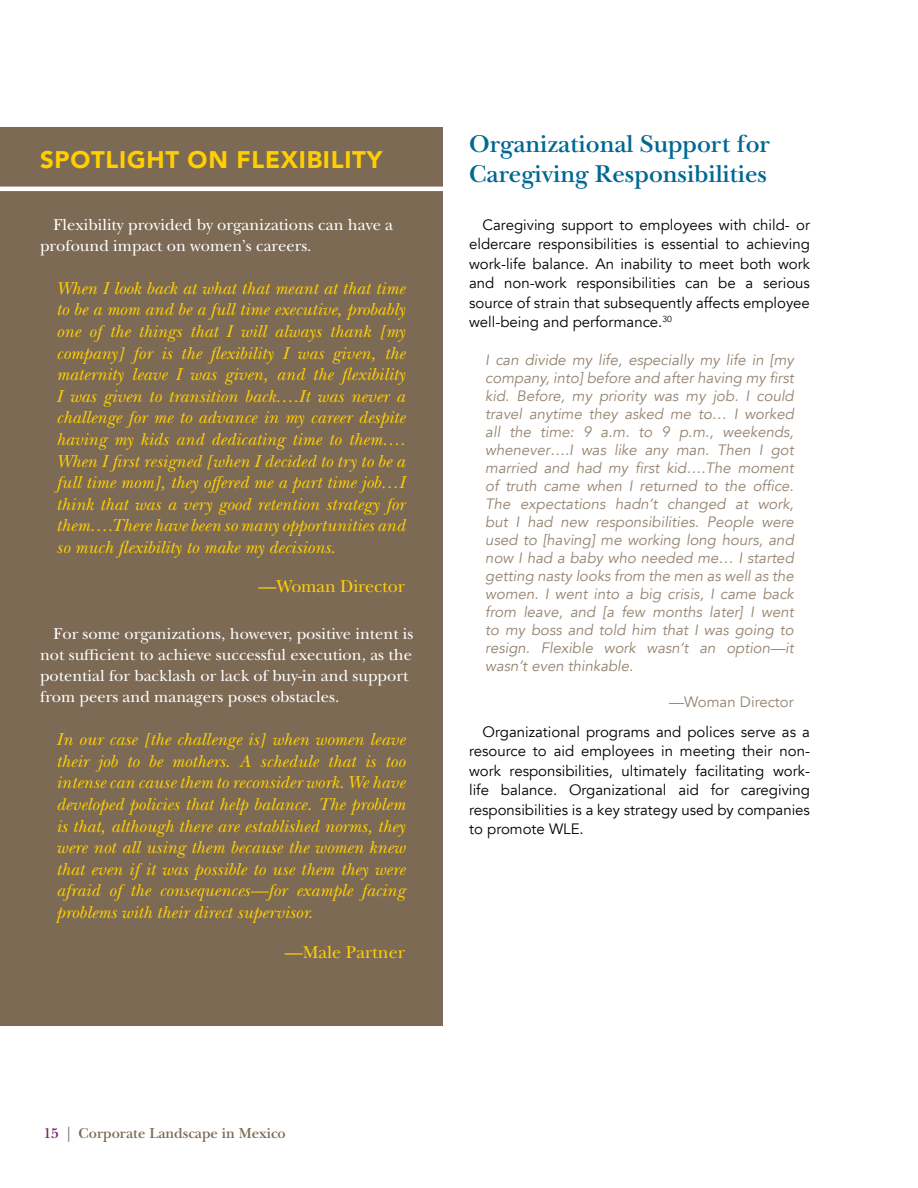
<style>
.page{position:relative;width:918px;height:1188px;background:#fff}
.page>*{position:absolute;margin:0;border:0;box-sizing:border-box;transform-origin:0 0}
.t1{font:600 25.5px/30.6px "New Baskerville ITC Pro";color:#006892}
.t2{font:900 24px "Avenir LT";letter-spacing:.03em;color:#ffcf01}
.t3{font:italic 18px/21.6px "New Baskerville ITC Pro";color:#ffcf01;text-align:justify}
.t4{font:18px "New Baskerville ITC Pro";letter-spacing:-.01em;color:#ffcf01}
.t5{font:16.5px/21px "New Baskerville ITC Pro";color:#fff}
.t6{font:italic 15px/18px "Avenir";color:#948370;text-align:justify}
.t7{font:15px/19.5px "Avenir";color:#000;text-align:justify}
.t8{font:600 15px "New Baskerville ITC Pro";color:#7c6a55}
.t9{font:15px "Avenir";color:#948370}
.s1{color:#77226c}
</style>
<div class="page">
<div style="left:0;top:127px;width:442px;height:899px;background:#7c6a55"></div>
<hr style="left:0;top:187px;width:449px;height:4px;background:#fff">
<h2 class="t2" style="left:40px;top:145px;width:344px">SPOTLIGHT ON FLEXIBILITY</h2>
<p class="t5" style="left:40px;top:214px;width:355px;text-indent:13px">Flexibility provided by organizations can have a profound impact on women’s careers.</p>
<p class="t3" style="left:56px;top:277px;width:350px">When I look back at what that meant at that time to be a mom and be a full time executive, probably one of the things that I will always thank [my company] for is the flexibility I was given, the maternity leave I was given, and the flexibility I was given to transition back….It was never a challenge for me to advance in my career despite having my kids and dedicating time to them….<br>When I first resigned [when I decided to try to be a full time mom], they offered me a part time job…I think that was a very good retention strategy for them….There have been so many opportunities and so much flexibility to make my decisions.</p>
<p class="t4" style="left:259px;top:576px;width:148px">—Woman Director</p>
<p class="t5" style="left:40px;top:623px;width:375px;text-indent:13px">For some organizations, however, positive intent is not sufficient to achieve successful execution, as the potential for backlash or lack of buy-in and support from peers and managers poses obstacles.</p>
<p class="t3" style="left:56px;top:729px;width:350px">In our case [the challenge is] when women leave their job to be mothers. A schedule that is too intense can cause them to reconsider work. We have developed policies that help balance. The problem is that, although there are established norms, they were not all using them because the women knew that even if it was possible to use them they were afraid of the consequences—for example facing problems with their direct supervisor.</p>
<p class="t4" style="left:285px;top:942px;width:122px">—Male Partner</p>
<h1 class="t1" style="left:469px;top:128px;width:302px">Organizational Support for<br>Caregiving Responsibilities</h1>
<p class="t7" style="left:469px;top:215px;width:342px;text-indent:14px">Caregiving support to employees with child- or eldercare responsibilities is essential to achieving work-life balance. An inability to meet both work and non-work responsibilities can be a serious source of strain that subsequently affects employee well-being and performance.<sup>30</sup></p>
<p class="t6" style="left:485px;top:351px;width:310px">I can divide my life, especially my life in [my company, into] before and after having my first kid. Before, my priority was my job. I could travel anytime they asked me to… I worked all the time: 9 a.m. to 9 p.m., weekends, whenever….I was like any man. Then I got married and had my first kid….The moment of truth came when I returned to the office.<br>The expectations hadn’t changed at work, but I had new responsibilities. People were used to [having] me working long hours, and now I had a baby who needed me… I started getting nasty looks from the men as well as the women. I went into a big crisis, I came back from leave, and [a few months later] I went to my boss and told him that I was going to resign. Flexible work wasn’t an option—it wasn’t even thinkable.</p>
<p class="t9" style="left:669px;top:692px;width:126px">—Woman Director</p>
<p class="t7" style="left:469px;top:722px;width:342px;text-indent:13px">Organizational programs and polices serve as a resource to aid employees in meeting their non&shy;work responsibilities, ultimately facilitating work&shy;life balance. Organizational aid for caregiving responsibilities is a key strategy used by companies to promote WLE.</p>
<p class="t8" style="left:44px;top:1125px;width:244px"><span class="s1">15</span> | Corporate Landscape in Mexico</p>
</div>
